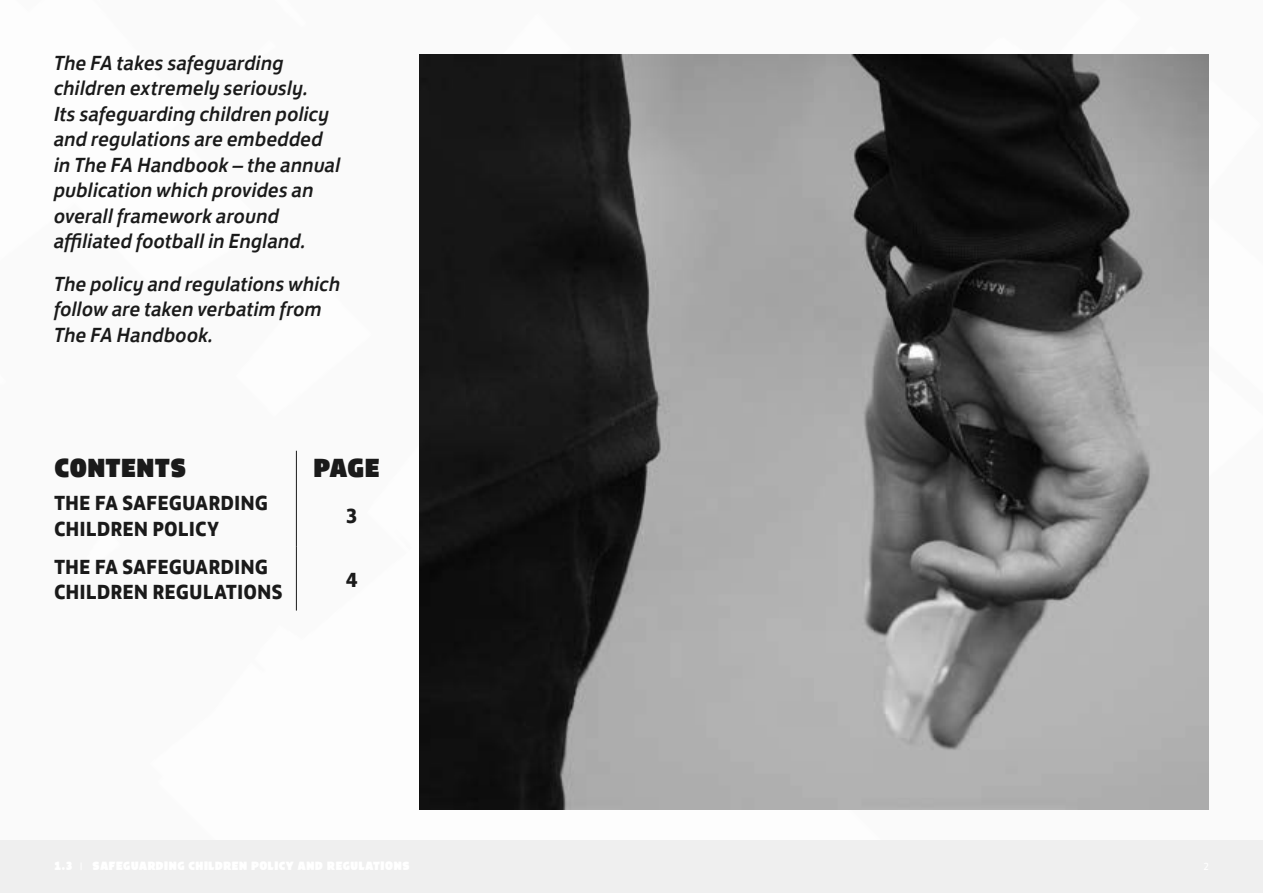
<style>
.page{position:relative;width:1263px;height:893px;background:#fff}
.page>*{position:absolute;margin:0;border:0;box-sizing:border-box;transform-origin:0 0}
.t1{font:27px "FS Jack Poster";color:#1a1a1a}
.t2{font:italic 500 21px/25.5px "FS Jack";color:#1a1a1a}
.t3{font:700 21px/25.5px "FS Jack";color:#1a1a1a}
</style>
<div class="page">
<hr style="left:296px;top:451px;width:1px;height:32px;background:#1a1a1a">
<hr style="left:296px;top:483px;width:1px;height:64px;background:#1a1a1a">
<hr style="left:296px;top:547px;width:1px;height:64px;background:#1a1a1a">
<img style="left:420px;top:54px;width:789px;height:755px">
<div style="left:0;top:840px;width:1263px;height:53px;background:#efefef"></div>
<p class="t2" style="left:54px;top:48px;width:288px">The FA takes safeguarding children extremely seriously.<br>Its safeguarding children policy and regulations are embedded in The FA Handbook – the annual publication which provides an overall framework around affiliated football in England.</p>
<p class="t2" style="left:54px;top:269px;width:288px">The policy and regulations which follow are taken verbatim from<br>The FA Handbook.</p>
<p class="t1" style="left:54px;top:444px;width:134px">CONTENTS</p>
<p class="t1" style="left:313px;top:444px;width:68px">PAGE</p>
<p class="t3" style="left:54px;top:488px;width:216px">THE FA SAFEGUARDING<br>CHILDREN POLICY</p>
<p class="t3" style="left:346px;top:501px;width:14px">3</p>
<p class="t3" style="left:54px;top:552px;width:230px">THE FA SAFEGUARDING<br>CHILDREN REGULATIONS</p>
<p class="t3" style="left:346px;top:565px;width:14px">4</p>
</div>
